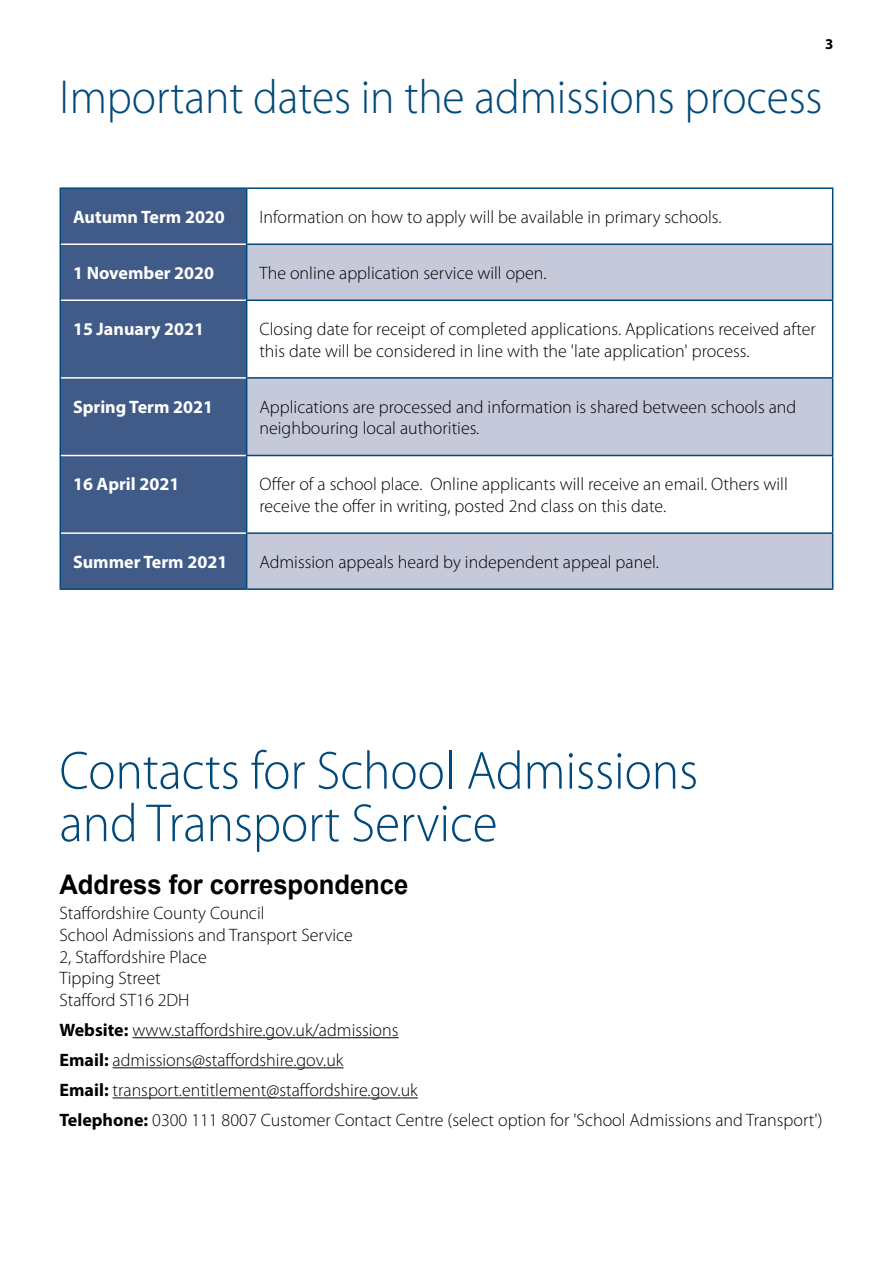
<style>
.page{position:relative;width:893px;height:1263px;background:#fff}
.page>*{position:absolute;margin:0;border:0;box-sizing:border-box;transform-origin:0 0}
.heads_main{font:300 54px/52.5px "Myriad Pro";letter-spacing:-.005em;color:#00497b;scale:.95 1}
.heads_main-2{font:300 48px "Myriad Pro";letter-spacing:-.005em;color:#00497b;scale:.95 1}
.heads_main-3{font:700 27px "Arial";letter-spacing:-.005em;color:#000;scale:.95 1}
.new_2010_body{font:300 18px/21.6px "Myriad Pro";color:#000}
.new_2010_body-2{font:700 18px "Myriad Pro";color:#fff}
.t1{font:700 15px "Myriad Pro";color:#000}
.s1{font-weight:700}
</style>
<div class="page">
<div style="left:61px;top:189px;width:185px;height:399px;background:#415b89"></div>
<svg style="left:247px;top:245px;width:585px;height:343px;fill:#c5c9da"></svg>
<hr style="left:61px;top:243px;width:185px;height:2px;background:#fff">
<hr style="left:61px;top:299px;width:185px;height:2px;background:#fff">
<hr style="left:61px;top:377px;width:185px;height:2px;background:#fff">
<hr style="left:61px;top:455px;width:185px;height:1px;background:#fff">
<hr style="left:61px;top:532px;width:185px;height:2px;background:#fff">
<hr style="left:60px;top:189px;width:1px;height:55px;background:#00497b">
<hr style="left:60px;top:187px;width:187px;height:2px;background:#00497b">
<hr style="left:246px;top:189px;width:1px;height:54px;background:#00497b">
<hr style="left:247px;top:187px;width:586px;height:2px;background:#00497b">
<hr style="left:832px;top:189px;width:1px;height:54px;background:#00497b">
<hr style="left:60px;top:244px;width:1px;height:56px;background:#00497b">
<hr style="left:246px;top:245px;width:1px;height:54px;background:#00497b">
<hr style="left:246px;top:243px;width:587px;height:2px;background:#00497b">
<hr style="left:832px;top:245px;width:1px;height:54px;background:#00497b">
<hr style="left:60px;top:300px;width:1px;height:78px;background:#00497b">
<hr style="left:246px;top:301px;width:1px;height:76px;background:#00497b">
<hr style="left:246px;top:299px;width:587px;height:2px;background:#00497b">
<hr style="left:832px;top:301px;width:1px;height:76px;background:#00497b">
<hr style="left:60px;top:378px;width:1px;height:77px;background:#00497b">
<hr style="left:246px;top:379px;width:1px;height:76px;background:#00497b">
<hr style="left:246px;top:377px;width:587px;height:2px;background:#00497b">
<hr style="left:832px;top:379px;width:1px;height:76px;background:#00497b">
<hr style="left:60px;top:455px;width:1px;height:78px;background:#00497b">
<hr style="left:246px;top:456px;width:1px;height:76px;background:#00497b">
<hr style="left:246px;top:455px;width:587px;height:1px;background:#00497b">
<hr style="left:832px;top:456px;width:1px;height:76px;background:#00497b">
<hr style="left:60px;top:533px;width:1px;height:55px;background:#00497b">
<hr style="left:60px;top:588px;width:187px;height:2px;background:#00497b">
<hr style="left:246px;top:534px;width:1px;height:54px;background:#00497b">
<hr style="left:246px;top:532px;width:587px;height:2px;background:#00497b">
<hr style="left:832px;top:534px;width:1px;height:54px;background:#00497b">
<hr style="left:247px;top:588px;width:586px;height:2px;background:#00497b">
<hr style="left:132px;top:1037px;width:267px;height:1px;background:#000">
<hr style="left:113px;top:1067px;width:231px;height:1px;background:#000">
<hr style="left:113px;top:1097px;width:305px;height:1px;background:#000">
<p class="t1" style="left:825px;top:34px;width:10px">3</p>
<p class="heads_main-2" style="left:60px;top:68px;width:805px">Important dates in the admissions process</p>
<p class="new_2010_body-2" style="left:73px;top:205px;width:153px">Autumn Term 2020</p>
<p class="new_2010_body" style="left:259px;top:206px;width:464px">Information on how to apply will be available in primary schools.</p>
<p class="new_2010_body-2" style="left:73px;top:261px;width:143px">1 November 2020</p>
<p class="new_2010_body" style="left:259px;top:262px;width:289px">The online application service will open.</p>
<p class="new_2010_body-2" style="left:73px;top:317px;width:133px">15 January 2021</p>
<p class="new_2010_body" style="left:259px;top:318px;width:558px">Closing date for receipt of completed applications. Applications received after this date will be considered in line with the 'late application' process.</p>
<p class="new_2010_body-2" style="left:73px;top:395px;width:142px">Spring Term 2021</p>
<p class="new_2010_body" style="left:259px;top:396px;width:538px">Applications are processed and information is shared between schools and neighbouring local authorities.</p>
<p class="new_2010_body-2" style="left:73px;top:472px;width:108px">16 April 2021</p>
<p class="new_2010_body" style="left:259px;top:473px;width:530px">Offer of a school place. Online applicants will receive an email. Others will receive the offer in writing, posted 2nd class on this date.</p>
<p class="new_2010_body-2" style="left:73px;top:550px;width:156px">Summer Term 2021</p>
<p class="new_2010_body" style="left:259px;top:551px;width:401px">Admission appeals heard by independent appeal panel.</p>
<p class="heads_main" style="left:60px;top:744px;width:674px">Contacts for School Admissions and Transport Service</p>
<p class="heads_main-3" style="left:60px;top:866px;width:369px">Address for correspondence</p>
<p class="new_2010_body" style="left:60px;top:902px;width:207px">Staffordshire County Council</p>
<p class="new_2010_body" style="left:60px;top:924px;width:295px">School Admissions and Transport Service</p>
<p class="new_2010_body" style="left:60px;top:946px;width:149px">2, Staffordshire Place</p>
<p class="new_2010_body" style="left:60px;top:967px;width:103px">Tipping Street</p>
<p class="new_2010_body" style="left:60px;top:989px;width:131px">Stafford ST16 2DH</p>
<p class="new_2010_body" style="left:60px;top:1019px;width:341px"><span class="s1">Website:</span> www.staffordshire.gov.uk/admissions</p>
<p class="new_2010_body" style="left:60px;top:1049px;width:286px"><span class="s1">Email:</span> admissions@staffordshire.gov.uk</p>
<p class="new_2010_body" style="left:60px;top:1079px;width:360px"><span class="s1">Email:</span> transport.entitlement@staffordshire.gov.uk</p>
<p class="new_2010_body" style="left:60px;top:1109px;width:764px"><span class="s1">Telephone:</span> 0300 111 8007 Customer Contact Centre (select option for 'School Admissions and Transport')</p>
</div>
